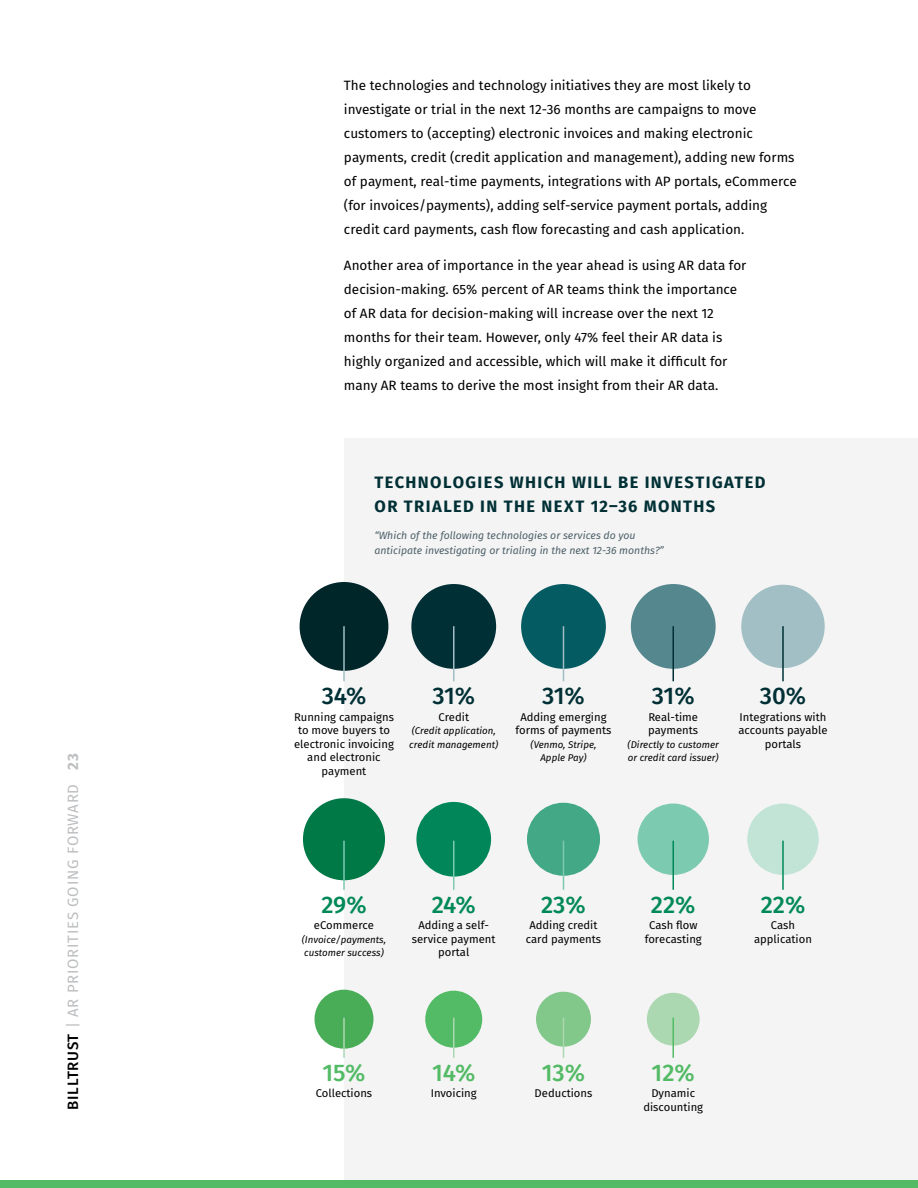
<style>
.page{position:relative;width:918px;height:1188px;background:#fff}
.page>*{position:absolute;margin:0;border:0;box-sizing:border-box;transform-origin:0 0}
.t1{font:500 24px "Fira Sans";letter-spacing:-.025em;color:#003035}
.t2{font:500 24px "Fira Sans";letter-spacing:-.005em;color:#008958}
.t3{font:500 24px "Fira Sans";color:#53ba65}
.t4{font:700 16.5px/24px "Fira Sans";letter-spacing:.085em;color:#003035}
.t5{font:15px "Fira Sans";letter-spacing:.05em;color:#bcbec0}
.t6{font:13.5px/24px "Fira Sans";color:#000}
.t7{font:11.25px/13.5px "Fira Sans";color:#000;text-align:center}
.t8{font:italic 10.5px/15px "Fira Sans";color:#4d6069}
.t9{font:italic 9.75px/13.5px "Fira Sans";color:#000}
.s1{font-weight:500;color:#000}
.s2{font-weight:700}
</style>
<div class="page">
<div style="left:344px;top:438px;width:573px;height:750px;background:#f4f4f4"></div>
<div style="left:300px;top:582px;width:88px;height:89px;background:#00262a;border-radius:50%"></div>
<div style="left:303px;top:798px;width:82px;height:82px;background:#007947;border-radius:50%"></div>
<div style="left:425px;top:991px;width:57px;height:57px;background:#53ba65;border-radius:50%"></div>
<div style="left:411px;top:584px;width:85px;height:85px;background:#003035;border-radius:50%"></div>
<div style="left:416px;top:802px;width:75px;height:75px;background:#008658;border-radius:50%"></div>
<div style="left:527px;top:803px;width:73px;height:73px;background:#42a885;border-radius:50%"></div>
<div style="left:536px;top:992px;width:55px;height:55px;background:#82c88b;border-radius:50%"></div>
<div style="left:521px;top:584px;width:85px;height:85px;background:#045b62;border-radius:50%"></div>
<div style="left:647px;top:993px;width:53px;height:53px;background:#abd8b1;border-radius:50%"></div>
<div style="left:638px;top:804px;width:71px;height:71px;background:#7ccaaf;border-radius:50%"></div>
<div style="left:747px;top:804px;width:72px;height:71px;background:#c1e4d7;border-radius:50%"></div>
<div style="left:315px;top:990px;width:58px;height:59px;background:#48ad56;border-radius:50%"></div>
<div style="left:631px;top:584px;width:85px;height:85px;background:#55878e;border-radius:50%"></div>
<div style="left:741px;top:585px;width:84px;height:83px;background:#a1bfc4;border-radius:50%"></div>
<hr style="left:343px;top:626px;width:2px;height:55px;background:#a1bec6">
<hr style="left:343px;top:841px;width:2px;height:49px;background:#7ccaaf">
<hr style="left:343px;top:1018px;width:2px;height:40px;background:#abd8b1">
<hr style="left:453px;top:626px;width:1px;height:55px;background:#a1bec6">
<hr style="left:453px;top:841px;width:1px;height:49px;background:#7ccaaf">
<hr style="left:453px;top:1018px;width:1px;height:40px;background:#abd8b1">
<hr style="left:563px;top:626px;width:1px;height:55px;background:#a1bec6">
<hr style="left:563px;top:841px;width:1px;height:49px;background:#7ccaaf">
<hr style="left:563px;top:1018px;width:1px;height:40px;background:#abd8b1">
<hr style="left:672px;top:626px;width:2px;height:55px;background:#003035">
<hr style="left:672px;top:841px;width:2px;height:49px;background:#008958">
<hr style="left:672px;top:1018px;width:2px;height:40px;background:#53ba65">
<hr style="left:782px;top:626px;width:2px;height:55px;background:#003035">
<hr style="left:782px;top:841px;width:2px;height:49px;background:#008958">
<div style="left:0;top:1180px;width:918px;height:8px;background:#53ba65"></div>
<p class="t5" style="left:62px;top:1110px;width:358px;rotate:-90deg"><span class="s1">BILLTRUST</span> | AR Prioriti es Goi ng Forward <span class="s2">23</span></p>
<p class="t6" style="left:344px;top:73px;width:454px">The technologies and technology initiatives they are most likely to investigate or trial in the next 12-36 months are campaigns to move customers to (accepting) electronic invoices and making electronic payments, credit (credit application and management), adding new forms of payment, real-time payments, integrations with AP portals, eCommerce (for invoices/payments), adding self-service payment portals, adding credit card payments, cash flow forecasting and cash application.</p>
<p class="t6" style="left:344px;top:253px;width:404px">Another area of importance in the year ahead is using AR data for decision-making. 65% percent of AR teams think the importance of AR data for decision-making will increase over the next 12 months for their team. H owever, only 47% feel their AR data is highly organized and accessible, which will make it difficult for many AR teams to derive the most insight from their AR data.</p>
<p class="t4" style="left:375px;top:470px;width:393px">TECHNOLOGIES WHICH WILL BE INVESTIGATED<br>OR TRIALED IN THE NEXT 12–36 MONTHS</p>
<p class="t8" style="left:375px;top:528px;width:291px">“Which of the following technologies or services do you anticipate investigating or trialing in the next 12-36 months?”</p>
<h1 class="t1" style="left:322px;top:677px;width:46px">34%</h1>
<p class="t7" style="left:294px;top:710px;width:101px">Running campaigns to move buyers to electronic invoicing and electronic payment</p>
<h1 class="t1" style="left:432px;top:677px;width:44px">31%</h1>
<p class="t7" style="left:438px;top:710px;width:32px">Credit</p>
<p class="t9" style="left:409px;top:724px;width:90px">(Credit application, credit management)</p>
<h1 class="t1" style="left:542px;top:677px;width:44px">31%</h1>
<p class="t7" style="left:516px;top:710px;width:97px">Adding emerging forms of payments</p>
<p class="t9" style="left:530px;top:737px;width:68px;text-align:center">(Venmo, Stripe,<br>Apple Pay)</p>
<h1 class="t1" style="left:652px;top:677px;width:44px">31%</h1>
<p class="t7" style="left:648px;top:710px;width:51px;text-align:left">Real-time payments</p>
<p class="t9" style="left:628px;top:737px;width:93px">(Directly to customer or credit card issuer)</p>
<h1 class="t1" style="left:760px;top:677px;width:48px">30%</h1>
<p class="t7" style="left:738px;top:710px;width:91px">Integrations with accounts payable portals</p>
<h1 class="t2" style="left:321px;top:885px;width:47px">29%</h1>
<p class="t7" style="left:314px;top:918px;width:62px">eCommerce</p>
<p class="t9" style="left:302px;top:932px;width:86px">(Invoice/payments, customer success)</p>
<h1 class="t2" style="left:432px;top:885px;width:45px">24%</h1>
<p class="t7" style="left:412px;top:918px;width:85px">Adding a self&shy;service payment portal</p>
<h1 class="t2" style="left:541px;top:885px;width:46px">23%</h1>
<p class="t7" style="left:526px;top:918px;width:77px">Adding credit card payments</p>
<h1 class="t3" style="left:322px;top:1053px;width:45px">15%</h1>
<p class="t7" style="left:316px;top:1086px;width:58px">Collections</p>
<h1 class="t3" style="left:432px;top:1053px;width:45px">14%</h1>
<p class="t7" style="left:431px;top:1086px;width:47px">Invoicing</p>
<h1 class="t3" style="left:542px;top:1053px;width:45px">13%</h1>
<p class="t7" style="left:535px;top:1086px;width:59px">Deductions</p>
<h1 class="t2" style="left:651px;top:885px;width:46px">22%</h1>
<p class="t7" style="left:645px;top:918px;width:59px">Cash flow forecasting</p>
<h1 class="t3" style="left:652px;top:1053px;width:45px">12%</h1>
<p class="t7" style="left:643px;top:1086px;width:61px">Dynamic discounting</p>
<h1 class="t2" style="left:761px;top:885px;width:46px">22%</h1>
<p class="t7" style="left:754px;top:918px;width:59px">Cash application</p>
</div>
